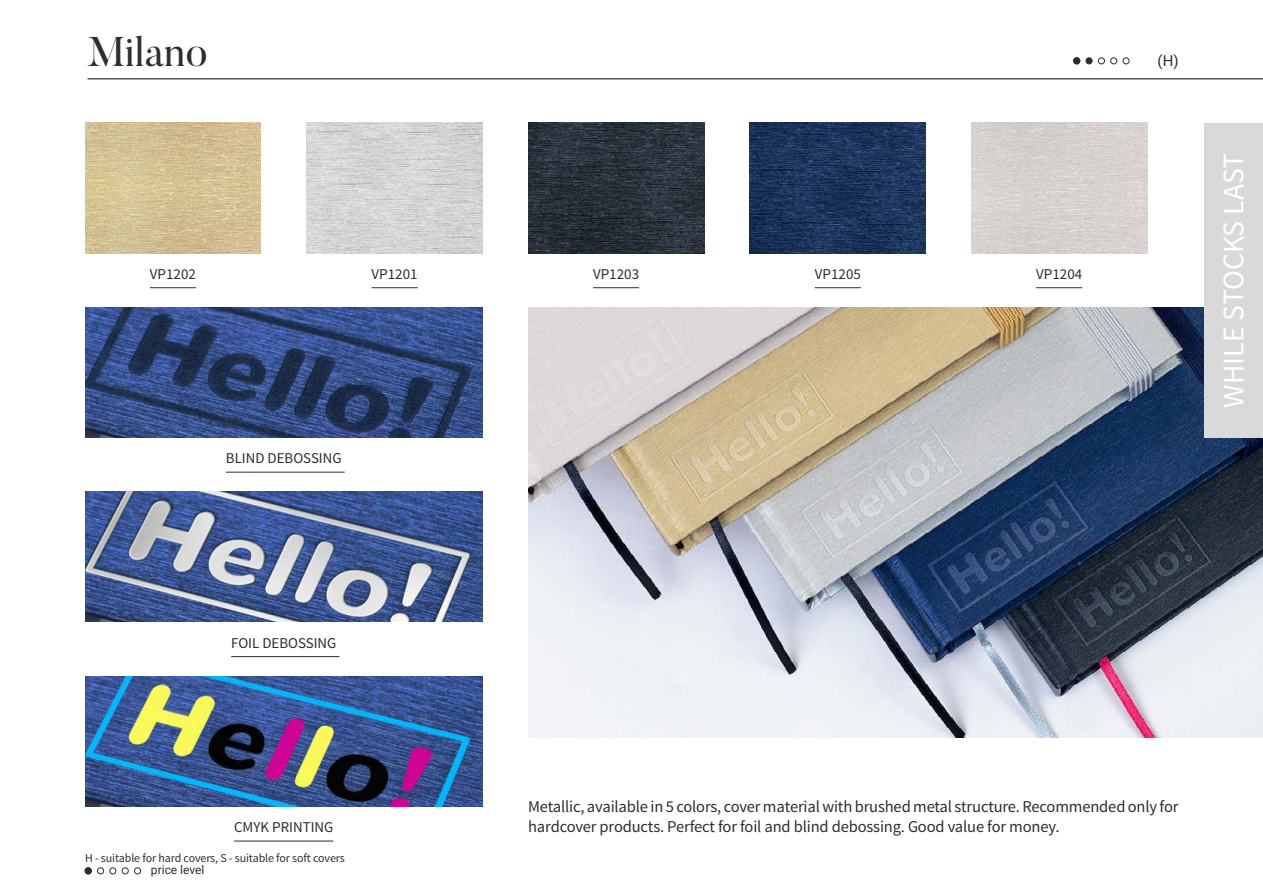
<style>
.page{position:relative;width:1263px;height:893px;background:#fff}
.page>*{position:absolute;margin:0;border:0;box-sizing:border-box;transform-origin:0 0}
.t1{font:41.25px "Butler";color:#2d2e2f}
.t2{font:30px "Source Sans Pro";color:#fff}
.t3{font:16.5px/19.8px "Source Sans Pro";letter-spacing:-.01em;color:#2d2e2f}
.t4{font:15px "Source Sans Pro";color:#2d2e2f}
.t5{font:15px "Roboto";color:#2d2e2f}
.t6{font:12px "Source Sans Pro";letter-spacing:-.01em;color:#2d2e2f}
.t7{font:12px "Roboto";color:#2d2e2f}
</style>
<div class="page">
<img style="left:750px;top:123px;width:175px;height:130px">
<img style="left:307px;top:123px;width:175px;height:130px">
<img style="left:85px;top:123px;width:176px;height:130px">
<img style="left:528px;top:123px;width:176px;height:130px">
<img style="left:971px;top:123px;width:176px;height:130px">
<img style="left:528px;top:307px;width:735px;height:430px">
<div style="left:1204px;top:123px;width:59px;height:314px;background:#d7d9da"></div>
<hr style="left:815px;top:287px;width:46px;height:1px;background:#2d2e2f">
<hr style="left:1036px;top:287px;width:46px;height:1px;background:#2d2e2f">
<hr style="left:372px;top:287px;width:46px;height:1px;background:#2d2e2f">
<hr style="left:593px;top:287px;width:46px;height:1px;background:#2d2e2f">
<hr style="left:150px;top:287px;width:46px;height:1px;background:#2d2e2f">
<hr style="left:88px;top:79px;width:1175px;height:1px;background:#000">
<svg style="left:1086px;top:58px;width:6px;height:6px"></svg>
<svg style="left:1098px;top:58px;width:6px;height:6px"></svg>
<div style="left:1110px;top:58px;width:7px;height:6px;border:1px solid #2d2e2f;border-radius:50%"></div>
<svg style="left:1123px;top:58px;width:6px;height:6px"></svg>
<svg style="left:1074px;top:58px;width:6px;height:6px"></svg>
<div style="left:1073px;top:58px;width:7px;height:6px;border:1px solid #2d2e2f;border-radius:50%"></div>
<hr style="left:234px;top:841px;width:99px;height:1px;background:#2d2e2f">
<hr style="left:231px;top:656px;width:108px;height:1px;background:#2d2e2f">
<img style="left:85px;top:307px;width:397px;height:130px">
<hr style="left:226px;top:472px;width:119px;height:1px;background:#2d2e2f">
<img style="left:85px;top:492px;width:397px;height:130px">
<img style="left:85px;top:676px;width:397px;height:130px">
<div style="left:97px;top:868px;width:7px;height:6px;border:1px solid #2d2e2f;border-radius:50%"></div>
<svg style="left:110px;top:868px;width:6px;height:6px"></svg>
<svg style="left:122px;top:868px;width:6px;height:6px"></svg>
<div style="left:134px;top:868px;width:7px;height:6px;border:1px solid #2d2e2f;border-radius:50%"></div>
<svg style="left:85px;top:868px;width:6px;height:6px"></svg>
<h1 class="t1" style="left:88px;top:26px;width:122px">Milano</h1>
<p class="t4" style="left:150px;top:264px;width:48px">VP1202</p>
<p class="t4" style="left:372px;top:264px;width:48px">VP1201</p>
<p class="t4" style="left:593px;top:264px;width:48px">VP1203</p>
<p class="t4" style="left:815px;top:264px;width:48px">VP1205</p>
<p class="t4" style="left:1036px;top:264px;width:48px">VP1204</p>
<p class="t4" style="left:226px;top:449px;width:117px">BLIND DEBOSSING</p>
<p class="t5" style="left:1157px;top:51px;width:23px">(H)</p>
<h2 class="t2" style="left:1215px;top:407px;width:256px;rotate:-90deg">WHILE STOCKS LAST</h2>
<p class="t4" style="left:231px;top:633px;width:107px">FOIL DEBOSSING</p>
<p class="t4" style="left:234px;top:818px;width:101px">CMYK PRINTING</p>
<p class="t6" style="left:85px;top:851px;width:261px">H - suitable for hard covers, S - suitable for soft covers</p>
<p class="t7" style="left:151px;top:861px;width:55px">price level</p>
<p class="t3" style="left:528px;top:797px;width:652px">Metallic, available in 5 colors, cover material with brushed metal structure. Recommended only for hardcover products. Perfect for foil and blind debossing. Good value for money.</p>
</div>
